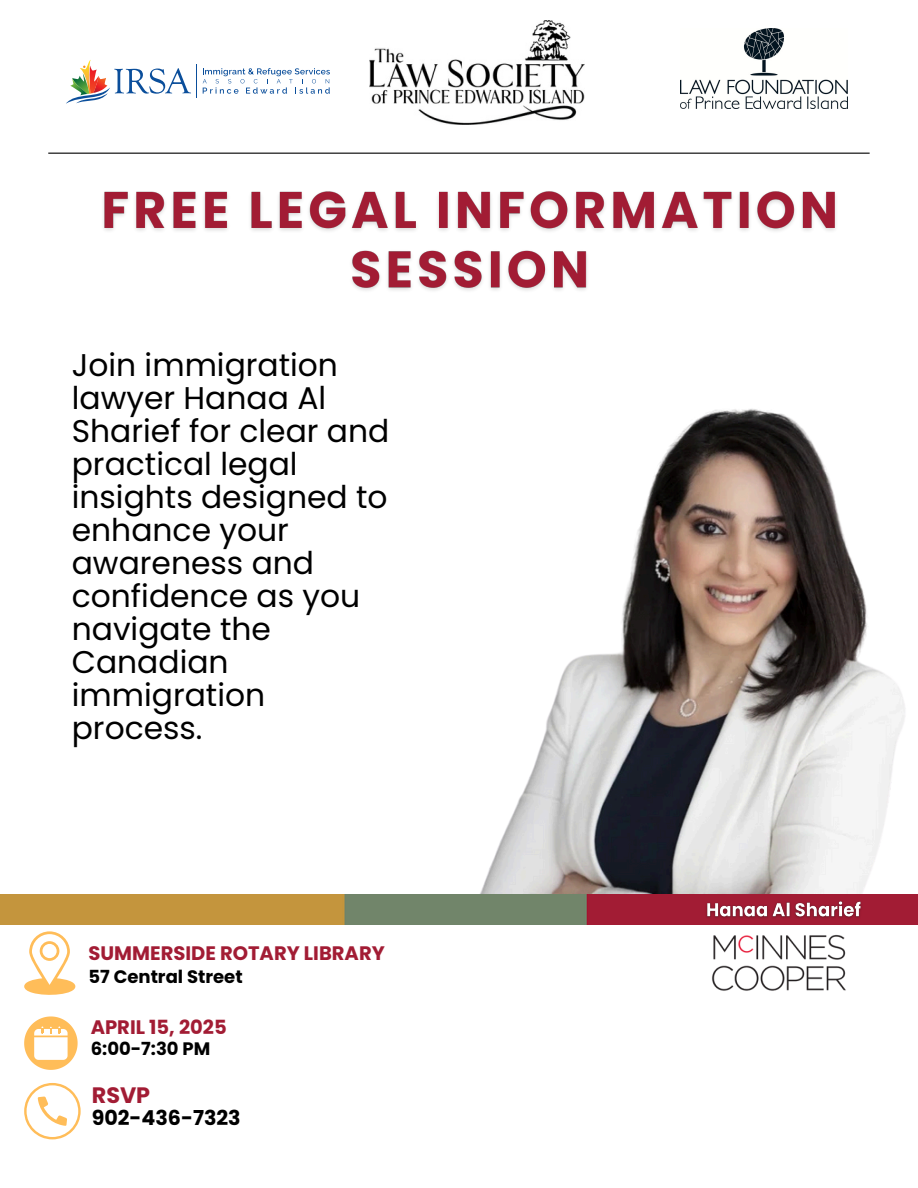
<style>
.page{position:relative;width:918px;height:1188px;background:#fff}
.page>*{position:absolute;margin:0;border:0;box-sizing:border-box;transform-origin:0 0}
.t1{font:31.35px/33px "Poppins";color:#000}
.t2{font:700 22.35px "Poppins";color:#a21c34}
.t3{font:700 20.55px "Poppins";color:#000}
.t4{font:700 19.5px "Poppins";color:#a21c34}
.t5{font:700 18px "Poppins";color:#000}
</style>
<div class="page">
<img style="left:480px;top:409px;width:425px;height:485px">
<img style="left:0;top:894px;width:918px;height:7px">
<img style="left:369px;top:21px;width:215px;height:103px">
<img style="left:0;top:901px;width:918px;height:23px">
<svg style="left:24px;top:931px;width:51px;height:64px"></svg>
<svg style="left:24px;top:1016px;width:53px;height:53px"></svg>
<img style="left:680px;top:28px;width:168px;height:80px">
<hr style="left:48px;top:153px;width:822px;height:1px;background:#000">
<img style="left:712px;top:934px;width:134px;height:57px">
<hr style="left:196px;top:64px;width:1px;height:34px;background:#0a4e9b">
<svg style="left:203px;top:68px;width:127px;height:26px"></svg>
<svg style="left:66px;top:60px;width:125px;height:44px"></svg>
<svg style="left:24px;top:1083px;width:56px;height:56px"></svg>
<img style="left:103px;top:191px;width:733px;height:100px">
<img style="left:701px;top:896px;width:166px;height:27px">
<p class="t1" style="left:72px;top:349px;width:319px">Join immigration lawyer Hanaa Al<br>Sharief for clear and practical legal insights designed to enhance your awareness and confidence as you navigate the<br>Canadian immigration process.</p>
<p class="t4" style="left:89px;top:939px;width:298px">SUMMERSIDE ROTARY LIBRARY</p>
<h2 class="t5" style="left:89px;top:964px;width:156px">57 Central Street</h2>
<p class="t4" style="left:91px;top:1013px;width:137px">APRIL 15, 2025</p>
<p class="t5" style="left:91px;top:1037px;width:121px">6:00-7:30 PM</p>
<p class="t2" style="left:92px;top:1079px;width:60px">RSVP</p>
<p class="t3" style="left:92px;top:1103px;width:150px">902-436-7323</p>
</div>
